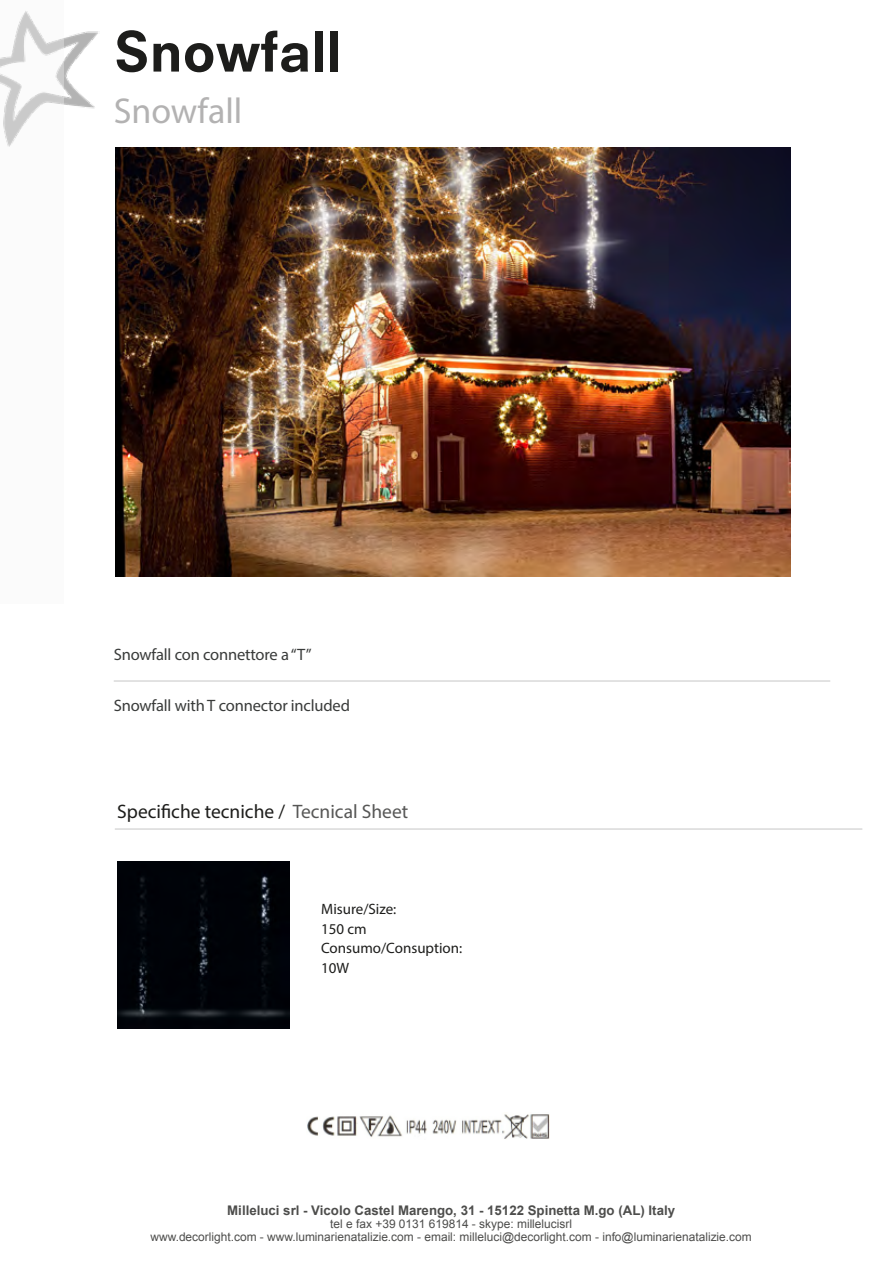
<style>
.page{position:relative;width:893px;height:1263px;background:#fff}
.page>*{position:absolute;margin:0;border:0;box-sizing:border-box;transform-origin:0 0}
.t1{font:800 54px "Neuzeit SLT Std";color:#1d1d1b}
.t2{font:36px "Myriad Pro";color:#b3b2b2}
.t3{font:19.5px "Myriad Pro";color:#1d1d1b}
.t4{font:16.5px "Myriad Pro";letter-spacing:-.01em;color:#393b3a}
.t5{font:15px/19.5px "Myriad Pro";color:#1d1d1b}
.t6{font:700 13.2px "Arial";color:#1d1d1b}
.t7{font:12px/13.2px "Arial";color:#1d1d1b;text-align:center}
.s1{color:#575756}
</style>
<div class="page">
<hr style="left:115px;top:829px;width:747px;height:1px;background:#c6c6c6">
<hr style="left:114px;top:681px;width:716px;height:1px;background:#c6c6c6">
<img style="left:307px;top:1114px;width:242px;height:25px">
<img style="left:116px;top:148px;width:675px;height:429px">
<img style="left:117px;top:861px;width:173px;height:168px">
<img style="left:64px;top:31px;width:34px;height:78px">
<div style="left:0;top:0;width:64px;height:604px;background:#f6f6f6"></div>
<h1 class="t1" style="left:114px;top:19px;width:229px">Snowfall</h1>
<h2 class="t2" style="left:114px;top:89px;width:130px">Snowfall</h2>
<h3 class="t4" style="left:114px;top:645px;width:199px">Snowfall con connettore a “T”</h3>
<h3 class="t4" style="left:114px;top:695px;width:238px">Snowfall with T connector included</h3>
<h3 class="t3" style="left:117px;top:799px;width:292px">Specifiche tecniche / <span class="s1">Tecnical Sheet</span></h3>
<p class="t5" style="left:321px;top:899px;width:143px">Misure/Size:<br>150 cm<br>Consumo/Consuption:<br>10W</p>
<p class="t6" style="left:227px;top:1201px;width:449px">Milleluci srl - Vicolo Castel Marengo, 31 - 15122 Spinetta M.go (AL) Italy</p>
<p class="t7" style="left:150px;top:1217px;width:603px">tel e fax +39 0131 619814 - skype: millelucisrl<br>www.decorlight.com - www.luminarienatalizie.com - email: milleluci@decorlight.com - info@luminarienatalizie.com</p>
</div>
